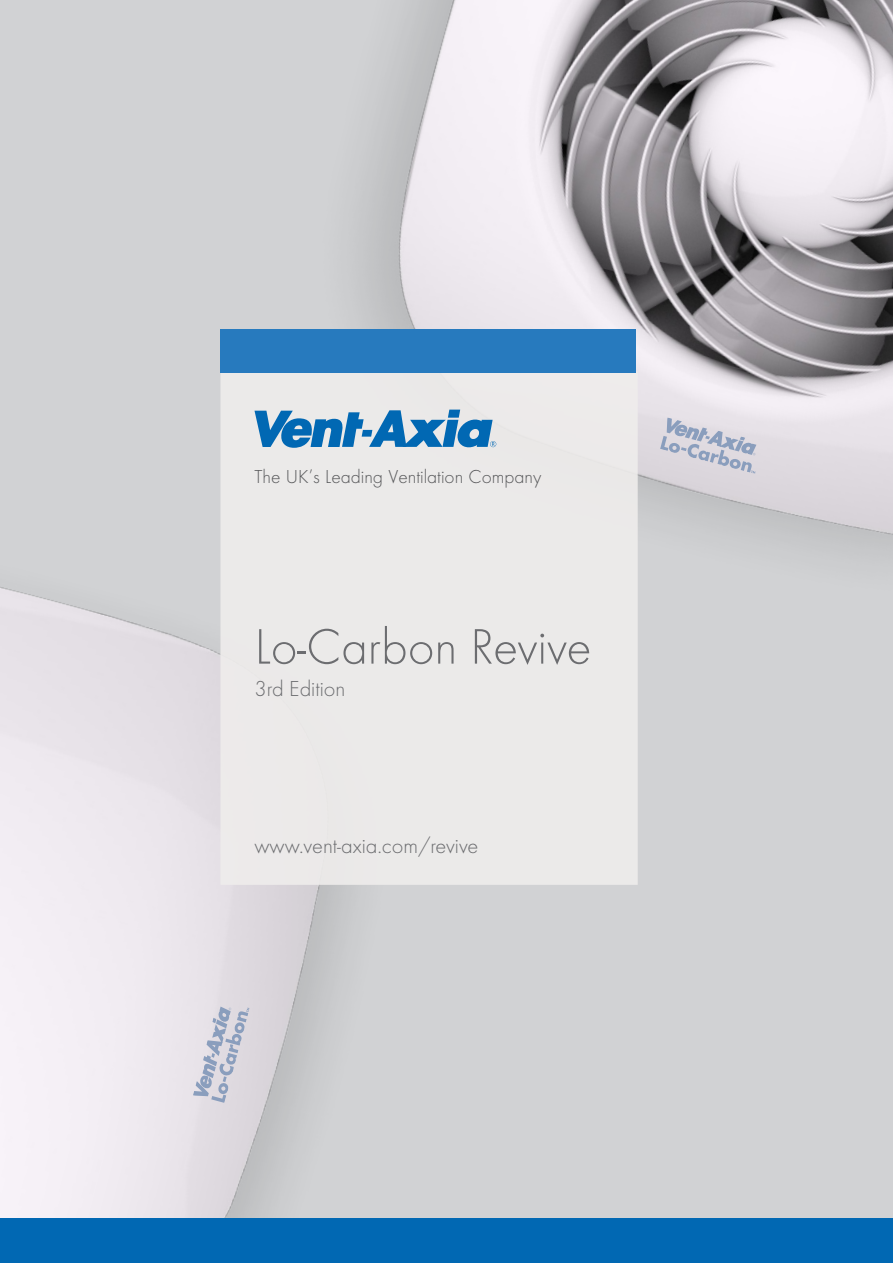
<style>
.page{position:relative;width:893px;height:1263px;background:#fff}
.page>*{position:absolute;margin:0;border:0;box-sizing:border-box;transform-origin:0 0}
.t1{font:300 51.6px "Futura T";color:#6c6d70}
.t2{font:300 22.5px "Futura T";color:#6c6d70}
.t3{font:300 19.5px "Futura T";color:#57585a}
</style>
<div class="page">
<div style="left:0;top:0;width:893px;height:1251px;background:#d1d2d4"></div>
<img style="left:361px;top:0;width:532px;height:552px">
<svg style="left:660px;top:417px;width:96px;height:57px"></svg>
<img style="left:0;top:586px;width:621px;height:633px">
<div style="left:0;top:1219px;width:893px;height:44px;background:#0168b3"></div>
<div style="left:220px;top:371px;width:418px;height:514px;background:#efedec;border:2px solid #efedec"></div>
<div style="left:220px;top:329px;width:416px;height:44px;background:#277abe"></div>
<svg style="left:254px;top:410px;width:242px;height:38px"></svg>
<svg style="left:193px;top:1006px;width:57px;height:97px"></svg>
<p class="t3" style="left:254px;top:465px;width:288px">The UK’s Leading Ventilation Company</p>
<p class="t1" style="left:254px;top:616px;width:339px">Lo-Carbon Revive</p>
<p class="t2" style="left:254px;top:675px;width:92px">3rd Edition</p>
<p class="t2" style="left:254px;top:833px;width:225px">www.vent-axia.com/revive</p>
</div>
